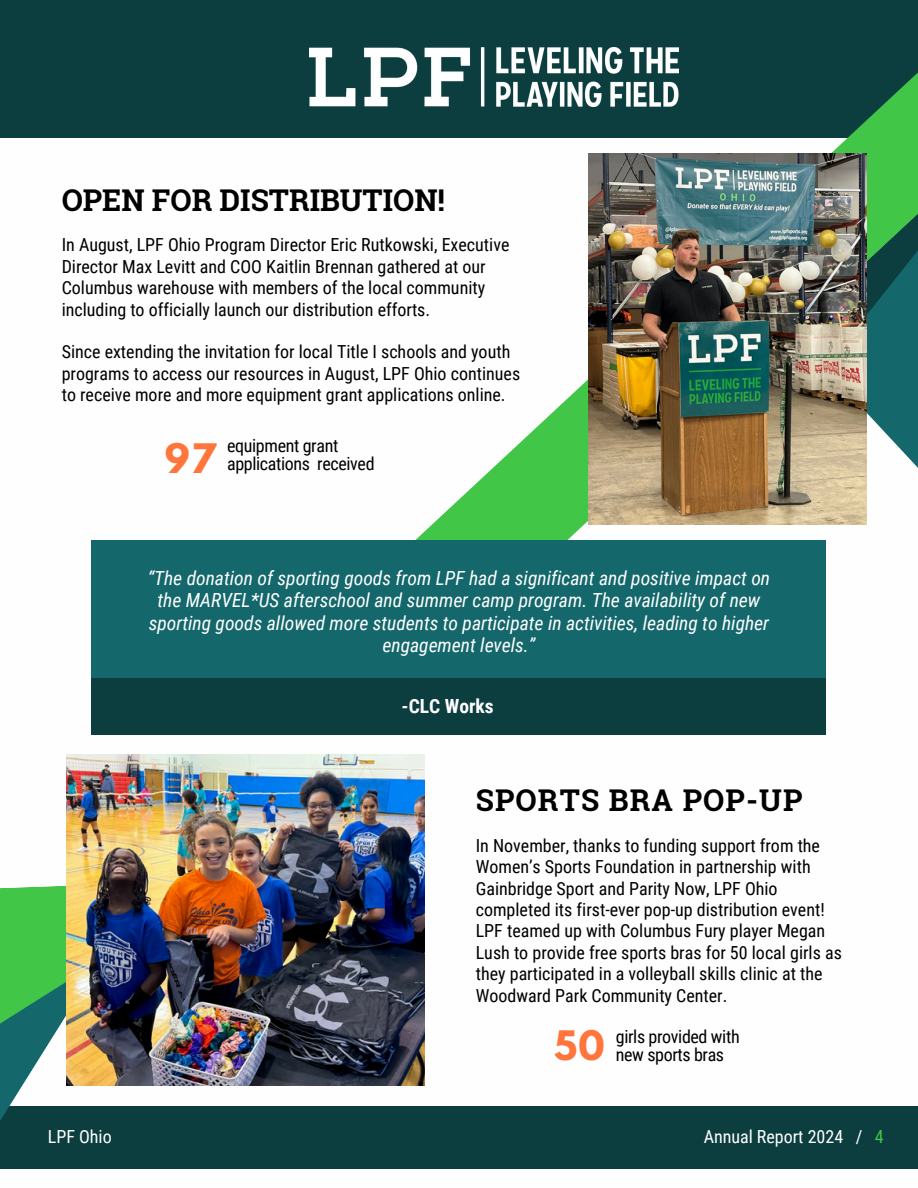
<style>
.page{position:relative;width:918px;height:1188px;background:#fff}
.page>*{position:absolute;margin:0;border:0;box-sizing:border-box;transform-origin:0 0}
.t1{font:700 36px "League Spartan";color:#ff753b}
.t2{font:700 30px "Roboto Slab";color:#000}
.t3{font:700 30px "Roboto Slab";letter-spacing:.04em;color:#000}
.t4{font:italic 19.5px/22.5px "Roboto Condensed";color:#fff;text-align:center}
.t5{font:700 19.5px "Roboto Condensed";color:#fefefe}
.t6{font:18px/21.3px "Roboto Condensed";color:#000}
.t7{font:18px/18px "Roboto Condensed";letter-spacing:-.02em;color:#000}
.t8{font:18px "Roboto Condensed";color:#fff}
.s1{color:#42c647}
</style>
<div class="page">
<div style="left:0;top:0;width:918px;height:138px;background:#0c3d3f"></div>
<img style="left:310px;top:48px;width:98px;height:58px">
<svg style="left:408px;top:47px;width:510px;height:493px"></svg>
<svg style="left:790px;top:102px;width:128px;height:273px"></svg>
<div style="left:0;top:1106px;width:918px;height:63px;background:#0c3d3f"></div>
<svg style="left:0;top:886px;width:66px;height:235px;fill:#42c647"></svg>
<img style="left:588px;top:154px;width:278px;height:371px">
<div style="left:92px;top:540px;width:734px;height:145px;background:#14676b"></div>
<div style="left:92px;top:678px;width:734px;height:57px;background:#0c3d3f"></div>
<img style="left:66px;top:755px;width:358px;height:331px">
<p class="t2" style="left:62px;top:179px;width:385px">OPEN FOR DISTRIBUTION!</p>
<p class="t6" style="left:62px;top:235px;width:449px">In August, LPF Ohio Program Director Eric Rutkowski, Executive Director Max Levitt and COO Kaitlin Brennan gathered at our Columbus warehouse with members of the local community including to officially launch our distribution efforts.</p>
<p class="t6" style="left:62px;top:342px;width:460px">Since extending the invitation for local Title I schools and youth programs to access our resources in August, LPF Ohio continues to receive more and more equipment grant applications online.</p>
<p class="t1" style="left:165px;top:441px;width:52px">97</p>
<h2 class="t7" style="left:227px;top:437px;width:149px">equipment grant applications received</h2>
<p class="t4" style="left:148px;top:567px;width:624px">“The donation of sporting goods from LPF had a significant and positive impact on the MARVEL*US afterschool and summer camp program. The availability of new sporting goods allowed more students to participate in activities, leading to higher engagement levels.”</p>
<h1 class="t5" style="left:402px;top:695px;width:94px">-CLC Works</h1>
<p class="t3" style="left:476px;top:779px;width:328px">SPORTS BRA POP-UP</p>
<p class="t6" style="left:476px;top:835px;width:368px">In November, thanks to funding support from the Women’s Sports Foundation in partnership with Gainbridge Sport and Parity Now, LPF Ohio completed its first-ever pop-up distribution event!<br>LPF teamed up with Columbus Fury player Megan Lush to provide free sports bras for 50 local girls as they participated in a volleyball skills clinic at the Woodward Park Community Center.</p>
<p class="t8" style="left:48px;top:1127px;width:65px">LPF Ohio</p>
<h1 class="t1" style="left:554px;top:1027px;width:52px">50</h1>
<p class="t7" style="left:616px;top:1028px;width:125px">girls provided with new sports bras</p>
<p class="t8" style="left:704px;top:1127px;width:182px">Annual Report 2024 / <span class="s1">4</span></p>
</div>
